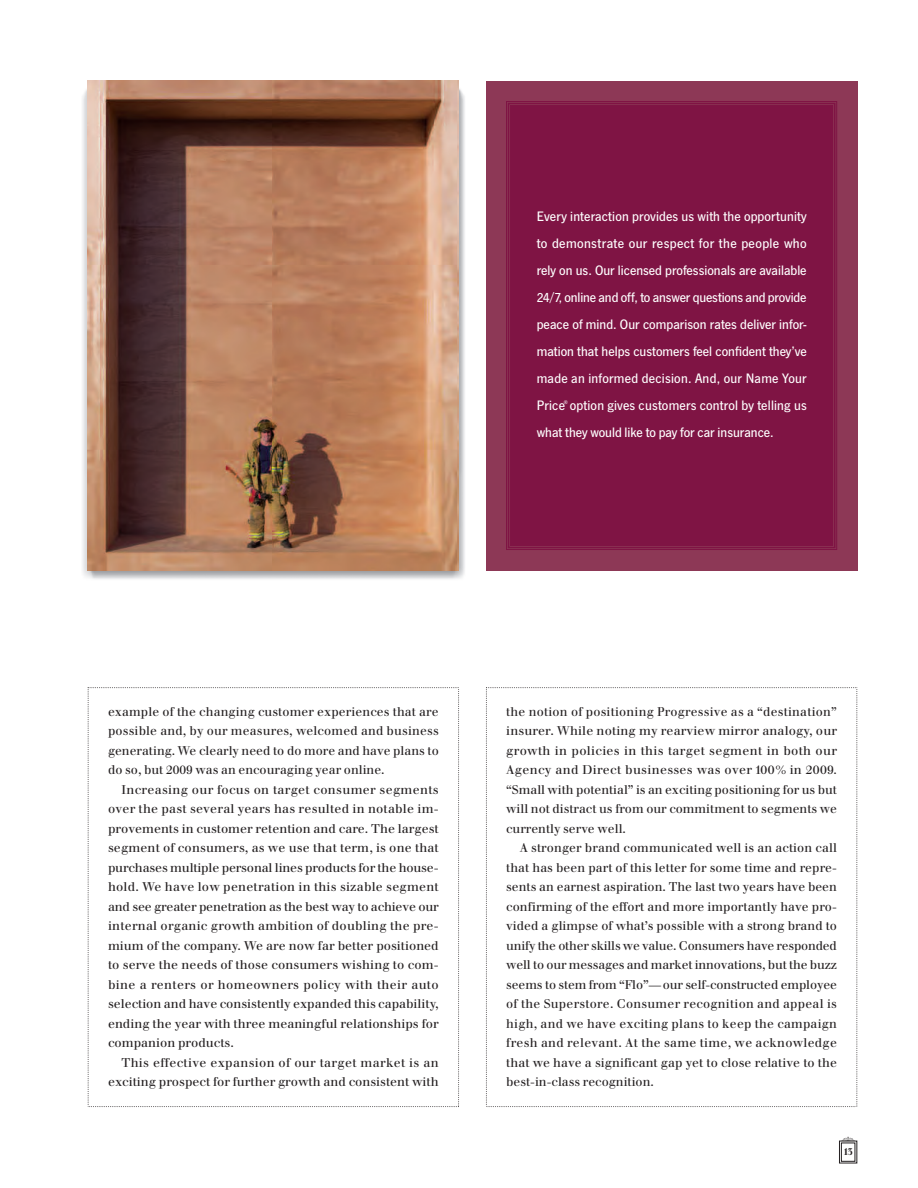
<style>
.page{position:relative;width:918px;height:1188px;background:#fff}
.page>*{position:absolute;margin:0;border:0;box-sizing:border-box;transform-origin:0 0}
.t1{font:500 14.25px/27px "News Gothic T";letter-spacing:.01em;color:#fff;text-align:justify}
.t2{font:12.3px/19.5px "Walbaum";color:#231f20;text-align:justify}
.t3{font:700 9.75px "Walbaum";color:#231f20}
.t4{font:500 5.4px "News Gothic T";color:#fff}
.s1{font-size:13.5px}
.s2{font-size:12px}
</style>
<div class="page">
<svg style="left:88px;top:687px;width:371px;height:420px"></svg>
<div style="left:486px;top:81px;width:371px;height:490px;background:#8d3856"></div>
<div style="left:511px;top:106px;width:321px;height:439px;background:#7f1444"></div>
<div style="left:508px;top:103px;width:328px;height:445px;border:2px solid #7f1444"></div>
<div style="left:510px;top:105px;width:323px;height:441px;border:1px solid #7f1444"></div>
<svg style="left:486px;top:687px;width:371px;height:420px"></svg>
<img style="left:82px;top:80px;width:383px;height:499px">
<img style="left:88px;top:81px;width:371px;height:489px">
<div style="left:839px;top:1141px;width:18px;height:22px;border:1px solid #231f20"></div>
<div style="left:841px;top:1143px;width:14px;height:19px;border:1px solid #231f20"></div>
<svg style="left:842px;top:1140px;width:13px;height:1px"></svg>
<p class="t1" style="left:537px;top:203px;width:272px">Every interaction provides us with the opportunity to demonstrate our respect for the people who rely on us. Our licensed professionals are available <span class="s1">24/7,</span> online and off, to answer questions and provide peace of mind. Our comparison rates deliver infor&shy;mation that helps customers feel confident they’ve made an informed decision. And, our Name Your Price option gives customers control by telling us</p>
<p class="t4" style="left:564px;top:399px;width:6px">®</p>
<p class="t1" style="left:537px;top:419px;width:238px">what they would like to pay for car insurance.</p>
<p class="t2" style="left:108px;top:703px;width:332px">example of the changing customer experiences that are possible and, by our measures, welcomed and business generating. We clearly need to do more and have plans to do so, but <span class="s2">2009</span> was an encouraging year online.</p>
<p class="t2" style="left:108px;top:781px;width:332px;text-indent:13px">Increasing our focus on target consumer segments over the past several years has resulted in notable im&shy;provements in customer retention and care. The largest segment of consumers, as we use that term, is one that purchases multiple personal lines products for the house&shy;hold. We have low penetration in this sizable segment and see greater penetration as the best way to achieve our internal organic growth ambition of doubling the pre&shy;mium of the company. We are now far better positioned to serve the needs of those consumers wishing to com&shy;bine a renters or homeowners policy with their auto selection and have consistently expanded this capability, ending the year with three meaningful relationships for companion products.</p>
<p class="t2" style="left:108px;top:1054px;width:332px;text-align:right">This effective expansion of our target market is an exciting prospect for further growth and consistent with</p>
<p class="t2" style="left:506px;top:703px;width:332px">the notion of positioning Progressive as a “destination” insurer. While noting my rearview mirror analogy, our growth in policies in this target segment in both our Agency and Direct businesses was over <span class="s2">100%</span> in <span class="s2">2009. </span>“Small with potential” is an exciting positioning for us but will not distract us from our commitment to segments we currently serve well.</p>
<p class="t2" style="left:506px;top:839px;width:332px;text-indent:14px">A stronger brand communicated well is an action call that has been part of this letter for some time and repre&shy;sents an earnest aspiration. The last two years have been confirming of the effort and more importantly have pro&shy;vided a glimpse of what’s possible with a strong brand to unify the other skills we value. Consumers have responded well to our messages and market innovations, but the buzz seems to stem from “Flo”— our self-constructed employee of the Superstore. Consumer recognition and appeal is high, and we have exciting plans to keep the campaign fresh and relevant. At the same time, we acknowledge that we have a significant gap yet to close relative to the best-in-class recognition.</p>
<p class="t3" style="left:843px;top:1148px;width:11px">13</p>
</div>
